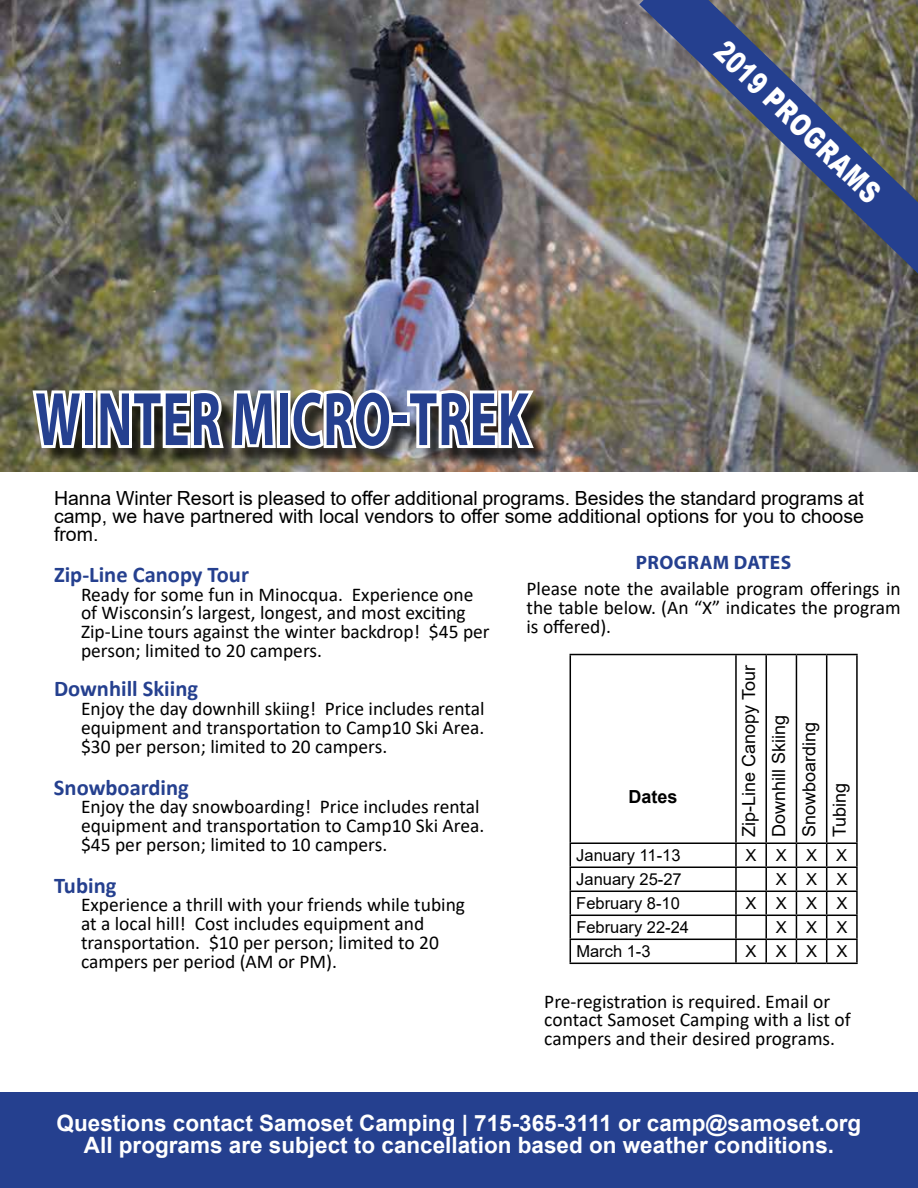
<style>
.page{position:relative;width:918px;height:1188px;background:#fff}
.page>*{position:absolute;margin:0;border:0;box-sizing:border-box;transform-origin:0 0}
.t1{font:700 76.5px "Myriad Pro";letter-spacing:.02em;color:#25408f;scale:.67 1}
.t2{font:900 30px "Arial";color:#fff;scale:.75 1}
.t3{font:700 22.5px/22.5px "Arial";color:#fff;text-align:center}
.t4{font:700 22.5px "Calibri";color:#25408f}
.t5{font:19.5px/18.8px "Calibri";color:#000}
.t6{font:19.5px/18px "Arial";color:#000;text-align:justify}
.t7{font:700 19.5px "Myriad Pro";letter-spacing:.02em;color:#25408f}
.t8{font:18px/30.3px "Arial";color:#000}
.t9{font:700 18px "Arial";color:#000}
.t10{font:16.5px "Arial";color:#000}
</style>
<div class="page">
<div style="left:0;top:1093px;width:918px;height:95px;background:#25408f"></div>
<img style="left:0;top:0;width:918px;height:472px">
<div style="left:36px;top:393px;width:515px;height:74px;background:#000;opacity:.75"></div>
<svg style="left:29px;top:387px;width:58px;height:65px"></svg>
<div style="left:82px;top:390px;width:14px;height:58px;border:6px solid #fff"></div>
<svg style="left:95px;top:386px;width:184px;height:67px"></svg>
<div style="left:277px;top:390px;width:13px;height:58px;border:6px solid #fff"></div>
<img style="left:288px;top:386px;width:107px;height:66px">
<div style="left:390px;top:412px;width:20px;height:14px;border:6px solid #fff"></div>
<svg style="left:404px;top:386px;width:135px;height:65px"></svg>
<svg style="left:639px;top:0;width:279px;height:274px;background:#606567"></svg>
<hr style="left:570px;top:654px;width:166px;height:1px;background:#000">
<hr style="left:570px;top:655px;width:1px;height:187px;background:#000">
<hr style="left:736px;top:654px;width:30px;height:1px;background:#000">
<hr style="left:735px;top:655px;width:2px;height:187px;background:#000">
<hr style="left:766px;top:654px;width:30px;height:1px;background:#000">
<hr style="left:765px;top:655px;width:2px;height:187px;background:#000">
<hr style="left:796px;top:654px;width:31px;height:1px;background:#000">
<hr style="left:796px;top:655px;width:1px;height:187px;background:#000">
<hr style="left:827px;top:654px;width:31px;height:1px;background:#000">
<hr style="left:826px;top:655px;width:1px;height:187px;background:#000">
<hr style="left:856px;top:655px;width:2px;height:187px;background:#000">
<hr style="left:570px;top:842px;width:166px;height:2px;background:#000">
<hr style="left:736px;top:842px;width:30px;height:2px;background:#000">
<hr style="left:735px;top:844px;width:2px;height:23px;background:#000">
<hr style="left:766px;top:842px;width:30px;height:2px;background:#000">
<hr style="left:765px;top:844px;width:2px;height:23px;background:#000">
<hr style="left:796px;top:842px;width:31px;height:2px;background:#000">
<hr style="left:827px;top:842px;width:31px;height:2px;background:#000">
<hr style="left:856px;top:844px;width:2px;height:23px;background:#000">
<hr style="left:570px;top:867px;width:166px;height:1px;background:#000">
<hr style="left:736px;top:867px;width:30px;height:1px;background:#000">
<hr style="left:735px;top:868px;width:2px;height:23px;background:#000">
<hr style="left:766px;top:867px;width:30px;height:1px;background:#000">
<hr style="left:765px;top:868px;width:2px;height:23px;background:#000">
<hr style="left:796px;top:867px;width:31px;height:1px;background:#000">
<hr style="left:827px;top:867px;width:31px;height:1px;background:#000">
<hr style="left:856px;top:868px;width:2px;height:23px;background:#000">
<hr style="left:570px;top:891px;width:166px;height:1px;background:#000">
<hr style="left:736px;top:891px;width:30px;height:1px;background:#000">
<hr style="left:735px;top:892px;width:2px;height:23px;background:#000">
<hr style="left:766px;top:891px;width:30px;height:1px;background:#000">
<hr style="left:765px;top:892px;width:2px;height:23px;background:#000">
<hr style="left:796px;top:891px;width:31px;height:1px;background:#000">
<hr style="left:827px;top:891px;width:31px;height:1px;background:#000">
<hr style="left:856px;top:892px;width:2px;height:23px;background:#000">
<hr style="left:570px;top:915px;width:166px;height:1px;background:#000">
<hr style="left:736px;top:915px;width:30px;height:1px;background:#000">
<hr style="left:735px;top:916px;width:2px;height:23px;background:#000">
<hr style="left:766px;top:915px;width:30px;height:1px;background:#000">
<hr style="left:765px;top:916px;width:2px;height:23px;background:#000">
<hr style="left:796px;top:915px;width:31px;height:1px;background:#000">
<hr style="left:827px;top:915px;width:31px;height:1px;background:#000">
<hr style="left:856px;top:916px;width:2px;height:23px;background:#000">
<hr style="left:570px;top:939px;width:166px;height:1px;background:#000">
<svg style="left:570px;top:844px;width:1px;height:119px"></svg>
<hr style="left:736px;top:939px;width:30px;height:1px;background:#000">
<hr style="left:735px;top:940px;width:2px;height:23px;background:#000">
<hr style="left:766px;top:939px;width:30px;height:1px;background:#000">
<hr style="left:765px;top:940px;width:2px;height:23px;background:#000">
<hr style="left:796px;top:939px;width:31px;height:1px;background:#000">
<svg style="left:796px;top:844px;width:1px;height:119px"></svg>
<hr style="left:827px;top:939px;width:31px;height:1px;background:#000">
<svg style="left:826px;top:844px;width:1px;height:119px"></svg>
<hr style="left:856px;top:940px;width:2px;height:23px;background:#000">
<hr style="left:570px;top:963px;width:166px;height:1px;background:#000">
<hr style="left:736px;top:963px;width:30px;height:1px;background:#000">
<hr style="left:766px;top:963px;width:30px;height:1px;background:#000">
<hr style="left:796px;top:963px;width:31px;height:1px;background:#000">
<hr style="left:827px;top:963px;width:31px;height:1px;background:#000">
<h1 class="t1" style="left:35px;top:369px;width:739px">WINTER MICRO-TREK</h1>
<h2 class="t2" style="left:735px;top:31px;width:291px;rotate:44deg">2019 PROGRAms</h2>
<p class="t6" style="left:54px;top:489px;width:812px">Hanna Winter Resort is pleased to offer additional programs. Besides the standard programs at camp, we have partnered with local vendors to offer some additional options for you to choose from.</p>
<p class="t4" style="left:54px;top:558px;width:197px">Zip-Line Canopy Tour</p>
<p class="t5" style="left:81px;top:584px;width:410px">Ready for some fun in Minocqua. Experience one of Wisconsin’s largest, longest, and most exciting Zip-Line tours against the winter backdrop! $45 per person; limited to 20 campers.</p>
<p class="t4" style="left:54px;top:673px;width:146px">Downhill Skiing</p>
<p class="t5" style="left:81px;top:699px;width:405px;text-align:justify">Enjoy the day downhill skiing! Price includes rental equipment and transportation to Camp10 Ski Area. $30 per person; limited to 20 campers.</p>
<p class="t4" style="left:54px;top:771px;width:136px">Snowboarding</p>
<p class="t5" style="left:81px;top:797px;width:405px">Enjoy the day snowboarding! Price includes rental equipment and transportation to Camp10 Ski Area. $45 per person; limited to 10 campers.</p>
<p class="t4" style="left:54px;top:869px;width:64px">Tubing</p>
<p class="t5" style="left:81px;top:895px;width:386px">Experience a thrill with your friends while tubing at a local hill! Cost includes equipment and transportation. $10 per person; limited to 20 campers per period (AM or PM).</p>
<p class="t7" style="left:636px;top:550px;width:157px">PROGRAM DATES</p>
<p class="t5" style="left:527px;top:579px;width:376px;text-align:justify">Please note the available program offerings in the table below. (An “X” indicates the program is offered).</p>
<p class="t9" style="left:629px;top:784px;width:51px">Dates</p>
<p class="t8" style="left:733px;top:837px;width:174px;rotate:-90deg">Zip-Line Canopy Tour<br>Downhill Skiing<br>Snowboarding<br>Tubing</p>
<p class="t10" style="left:576px;top:844px;width:106px">January 11-13</p>
<p class="t10" style="left:746px;top:844px;width:103px">XXXX</p>
<p class="t10" style="left:576px;top:868px;width:107px">January 25-27</p>
<p class="t10" style="left:776px;top:868px;width:73px">XXX</p>
<p class="t10" style="left:576px;top:892px;width:105px">February 8-10</p>
<p class="t10" style="left:746px;top:892px;width:103px">XXXX</p>
<p class="t10" style="left:576px;top:916px;width:114px">February 22-24</p>
<p class="t10" style="left:776px;top:916px;width:73px">XXX</p>
<p class="t10" style="left:576px;top:940px;width:76px">March 1-3</p>
<p class="t10" style="left:746px;top:940px;width:103px">XXXX</p>
<p class="t5" style="left:544px;top:991px;width:308px">Pre-registration is required. Email or contact Samoset Camping with a list of campers and their desired programs.</p>
<p class="t3" style="left:57px;top:1112px;width:806px">Questions contact Samoset Camping | 715-365-3111 or camp@samoset.org<br>All programs are subject to cancellation based on weather conditions.</p>
</div>
